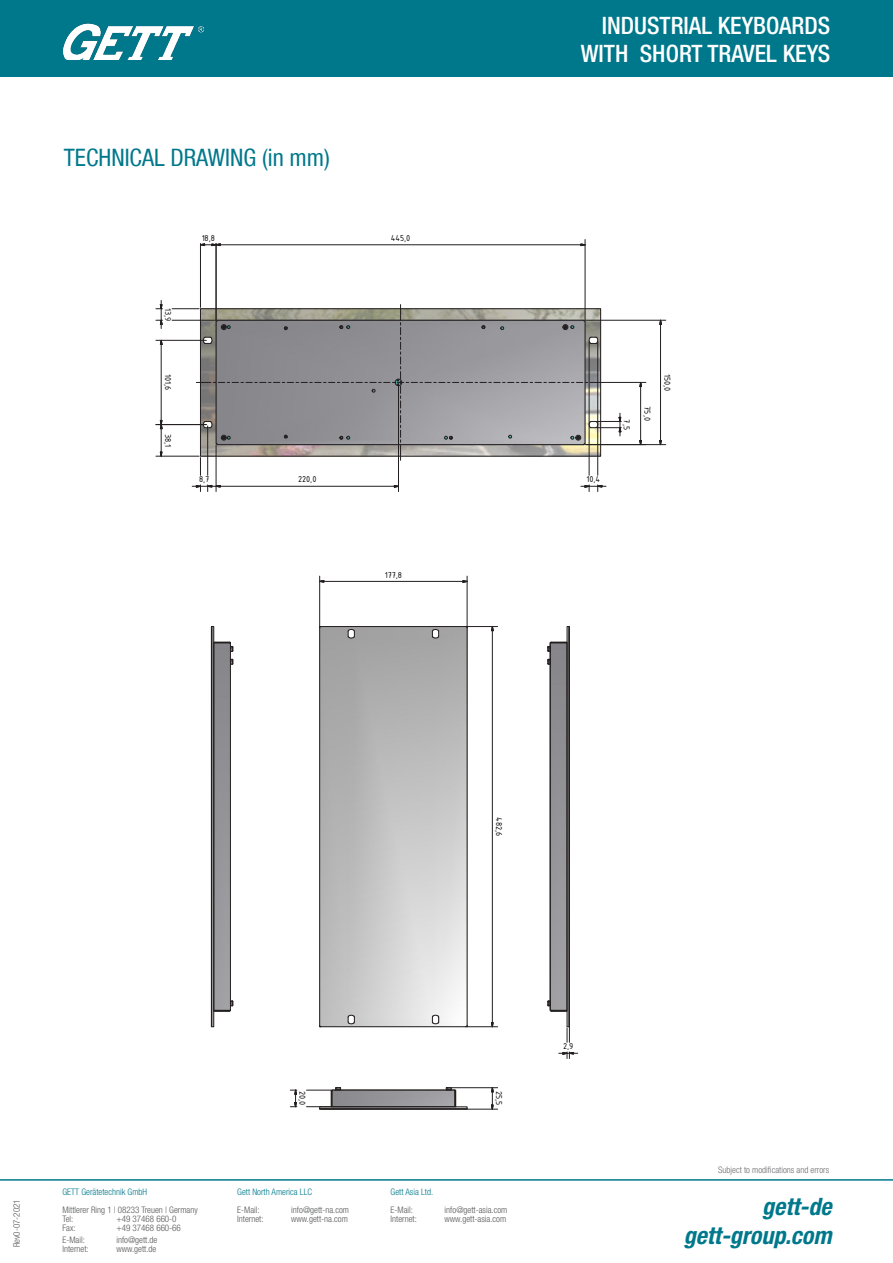
<style>
.page{position:relative;width:893px;height:1263px;background:#fff}
.page>*{position:absolute;margin:0;border:0;box-sizing:border-box;transform-origin:0 0}
.t1{font:500 condensed 24px "Helvetica Neue LT Com";color:#fff}
.t2{font:condensed 24px "Helvetica Neue LT Com";color:#00788b}
.t3{font:italic 700 condensed 24px "Helvetica Neue LT Pro";color:#00788b}
.t4{font:9.15px "ISOCPEUR";letter-spacing:-.01em;color:#000}
.t5{font:300 condensed 9px/9px "Helvetica Neue LT Com";color:#57585a}
.t6{font:300 condensed 9px "Helvetica Neue LT Com";color:#00788b}
.t7{font:300 condensed 9px "Helvetica Neue LT Com";color:#6c6d70}
</style>
<div class="page">
<hr style="left:0;top:1179px;width:893px;height:2px;background:#00788b">
<div style="left:0;top:0;width:893px;height:77px;background:#00788b"></div>
<img style="left:64px;top:23px;width:140px;height:37px">
<svg style="left:155px;top:239px;width:512px;height:870px"></svg>
<hr style="left:324px;top:581px;width:139px;height:1px;background:#231f20">
<hr style="left:319px;top:576px;width:1px;height:50px;background:#231f20">
<hr style="left:467px;top:576px;width:1px;height:50px;background:#231f20">
<hr style="left:492px;top:631px;width:1px;height:391px;background:#231f20">
<hr style="left:467px;top:1026px;width:31px;height:1px;background:#231f20">
<hr style="left:467px;top:626px;width:31px;height:1px;background:#231f20">
<svg style="left:548px;top:626px;width:22px;height:416px"></svg>
<svg style="left:559px;top:1052px;width:19px;height:6px"></svg>
<svg style="left:306px;top:1087px;width:161px;height:23px"></svg>
<svg style="left:290px;top:1089px;width:7px;height:18px"></svg>
<svg style="left:491px;top:1088px;width:2px;height:21px"></svg>
<hr style="left:467px;top:1109px;width:31px;height:1px;background:#231f20">
<hr style="left:452px;top:1087px;width:46px;height:1px;background:#231f20">
<svg style="left:659px;top:319px;width:3px;height:7px"></svg>
<svg style="left:659px;top:440px;width:3px;height:4px"></svg>
<hr style="left:660px;top:324px;width:1px;height:116px;background:#231f20">
<hr style="left:586px;top:444px;width:80px;height:1px;background:#231f20">
<hr style="left:586px;top:320px;width:80px;height:1px;background:#231f20">
<hr style="left:220px;top:244px;width:361px;height:1px;background:#231f20">
<hr style="left:585px;top:239px;width:1px;height:81px;background:#231f20">
<svg style="left:581px;top:485px;width:25px;height:6px"></svg>
<hr style="left:161px;top:344px;width:1px;height:76px;background:#231f20">
<hr style="left:156px;top:340px;width:50px;height:1px;background:#231f20">
<svg style="left:156px;top:300px;width:7px;height:28px"></svg>
<svg style="left:201px;top:244px;width:19px;height:2px"></svg>
<hr style="left:200px;top:243px;width:1px;height:64px;background:#231f20">
<hr style="left:216px;top:243px;width:1px;height:77px;background:#231f20">
<svg style="left:172px;top:305px;width:449px;height:170px"></svg>
<hr style="left:207px;top:426px;width:1px;height:49px;background:#231f20">
<svg style="left:160px;top:420px;width:2px;height:36px"></svg>
<hr style="left:156px;top:456px;width:43px;height:1px;background:#231f20">
<hr style="left:156px;top:424px;width:50px;height:1px;background:#231f20">
<svg style="left:192px;top:485px;width:28px;height:6px"></svg>
<hr style="left:220px;top:486px;width:174px;height:1px;background:#231f20">
<hr style="left:216px;top:445px;width:1px;height:46px;background:#231f20">
<hr style="left:398px;top:384px;width:1px;height:107px;background:#231f20">
<hr style="left:640px;top:387px;width:1px;height:53px;background:#231f20">
<hr style="left:586px;top:444px;width:60px;height:1px;background:#231f20">
<hr style="left:605px;top:382px;width:41px;height:1px;background:#231f20">
<p class="t2" style="left:64px;top:143px;width:268px">TECHNICAL DRAWING (in mm)</p>
<p class="t4" style="left:174px;top:308px;width:15px;rotate:90deg">13,9</p>
<p class="t4" style="left:174px;top:374px;width:18px;rotate:90deg">101,6</p>
<p class="t4" style="left:174px;top:434px;width:15px;rotate:90deg">38,1</p>
<p class="t4" style="left:202px;top:232px;width:15px">18,8</p>
<p class="t4" style="left:199px;top:474px;width:12px">8,7</p>
<p class="t4" style="left:298px;top:474px;width:20px">220,0</p>
<p class="t4" style="left:391px;top:232px;width:21px">445,0</p>
<p class="t4" style="left:385px;top:569px;width:19px">177,8</p>
<p class="t1" style="left:602px;top:11px;width:230px">INDUSTRIAL KEYBOARDS</p>
<p class="t1" style="left:581px;top:39px;width:251px">WITH SHORT TRAVEL KEYS</p>
<p class="t4" style="left:587px;top:474px;width:15px">10,4</p>
<p class="t4" style="left:633px;top:419px;width:12px;rotate:90deg">7,5</p>
<p class="t4" style="left:653px;top:406px;width:16px;rotate:90deg">75,0</p>
<p class="t4" style="left:673px;top:374px;width:19px;rotate:90deg">150,0</p>
<p class="t4" style="left:505px;top:817px;width:20px;rotate:90deg">482,6</p>
<p class="t5" style="left:12px;top:1247px;width:49px;rotate:-90deg">Rev0-07-2021</p>
<p class="t6" style="left:62px;top:1186px;width:86px">GETT Gerätetechnik GmbH</p>
<p class="t5" style="left:62px;top:1205px;width:137px">Mittlerer Ring 1 | 08233 Treuen | Germany<br>Tel:</p>
<p class="t5" style="left:116px;top:1214px;width:62px">+49 37468 660-0</p>
<p class="t5" style="left:62px;top:1223px;width:15px">Fax:</p>
<p class="t5" style="left:116px;top:1223px;width:66px">+49 37468 660-66</p>
<p class="t5" style="left:62px;top:1235px;width:24px">E-Mail:</p>
<p class="t5" style="left:116px;top:1235px;width:43px">info@gett.de</p>
<p class="t5" style="left:62px;top:1244px;width:28px">Internet:</p>
<p class="t5" style="left:116px;top:1244px;width:41px">www.gett.de</p>
<p class="t4" style="left:308px;top:1091px;width:16px;rotate:90deg">20,0</p>
<p class="t4" style="left:505px;top:1091px;width:16px;rotate:90deg">25,5</p>
<p class="t6" style="left:237px;top:1186px;width:76px">Gett North America LLC</p>
<p class="t5" style="left:237px;top:1205px;width:24px">E-Mail:</p>
<p class="t5" style="left:291px;top:1205px;width:59px">info@gett-na.com</p>
<p class="t5" style="left:237px;top:1214px;width:28px">Internet:</p>
<p class="t5" style="left:291px;top:1214px;width:58px">www.gett-na.com</p>
<p class="t6" style="left:391px;top:1186px;width:44px">Gett Asia Ltd.</p>
<p class="t5" style="left:391px;top:1205px;width:24px">E-Mail:</p>
<p class="t5" style="left:445px;top:1205px;width:64px">info@gett-asia.com</p>
<p class="t5" style="left:391px;top:1214px;width:28px">Internet:</p>
<p class="t5" style="left:445px;top:1214px;width:63px">www.gett-asia.com</p>
<p class="t4" style="left:563px;top:1040px;width:12px">2,9</p>
<p class="t7" style="left:718px;top:1164px;width:112px">Subject to modifications and errors</p>
<h1 class="t3" style="left:762px;top:1193px;width:71px">gett-de</h1>
<h1 class="t3" style="left:684px;top:1221px;width:149px">gett-group.com</h1>
</div>
